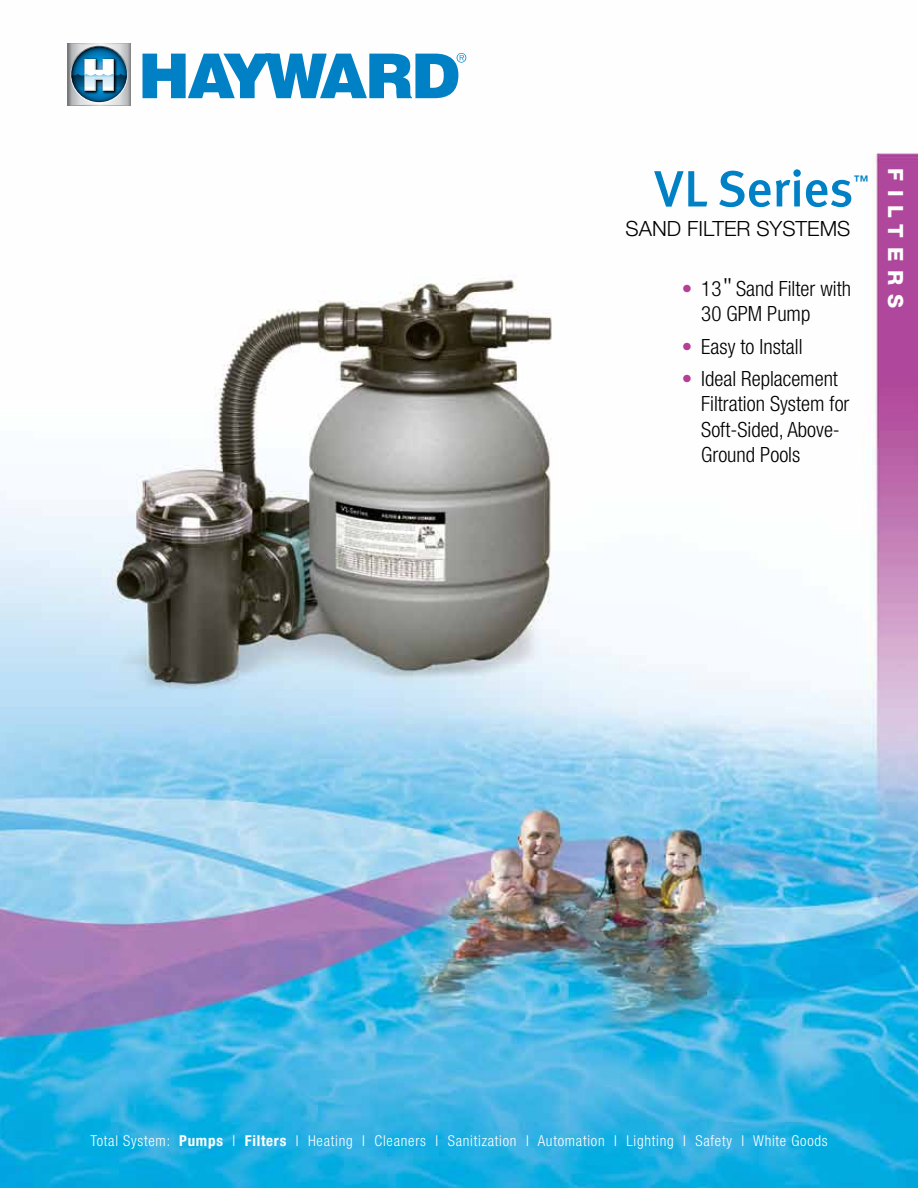
<style>
.page{position:relative;width:918px;height:1188px;background:#fff}
.page>*{position:absolute;margin:0;border:0;box-sizing:border-box;transform-origin:0 0}
.t1{font:500 51px "Meta Plus";color:#0081c6}
.t2{font:300 condensed 21px/25.5px "Helvetica Neue";color:#000}
.t3{font:300 21px "Helvetica Neue";color:#000}
.t4{font:800 21px "Helvetica Neue";letter-spacing:.42em;color:#fff}
.t5{font:300 condensed 15px "Helvetica Neue";letter-spacing:.05em;color:#fff}
.t6{font:500 14.85px "Meta Plus";color:#0081c6}
.s1{color:#b63e97}
.s2{font-family:"Adobe Heiti Std";font-weight:400;font-stretch:normal}
.s3{font-weight:700}
</style>
<div class="page">
<img style="left:0;top:56px;width:918px;height:1132px">
<img style="left:54px;top:43px;width:92px;height:80px">
<svg style="left:68px;top:43px;width:63px;height:1px"></svg>
<svg style="left:71px;top:47px;width:56px;height:55px"></svg>
<svg style="left:68px;top:59px;width:63px;height:47px"></svg>
<svg style="left:143px;top:53px;width:323px;height:45px"></svg>
<h1 class="t1" style="left:654px;top:159px;width:201px">VL Series</h1>
<p class="t6" style="left:853px;top:172px;width:17px">™</p>
<p class="t3" style="left:626px;top:216px;width:226px">SAND FILTER SYSTEMS</p>
<p class="t2" style="left:701px;top:276px;width:151px;text-indent:-20px"><span class="s1">•</span> 13<span class="s2">＂</span>Sand Filter with<br>30 GPM Pump</p>
<p class="t2" style="left:682px;top:333px;width:122px"><span class="s1">•</span> Easy to Install</p>
<p class="t2" style="left:701px;top:366px;width:150px;text-indent:-20px"><span class="s1">•</span> Ideal Replacement<br>Filtration System for<br>Soft-Sided, Above-<br>Ground Pools</p>
<p class="t4" style="left:908px;top:168px;width:141px;rotate:90deg">FILTERS</p>
<p class="t5" style="left:91px;top:1133px;width:739px">Total System: <span class="s3">Pumps</span> I <span class="s3">Filters</span> I Heating I Cleaners I Sanitization I Automation I Lighting I Safety I White Goods</p>
</div>
